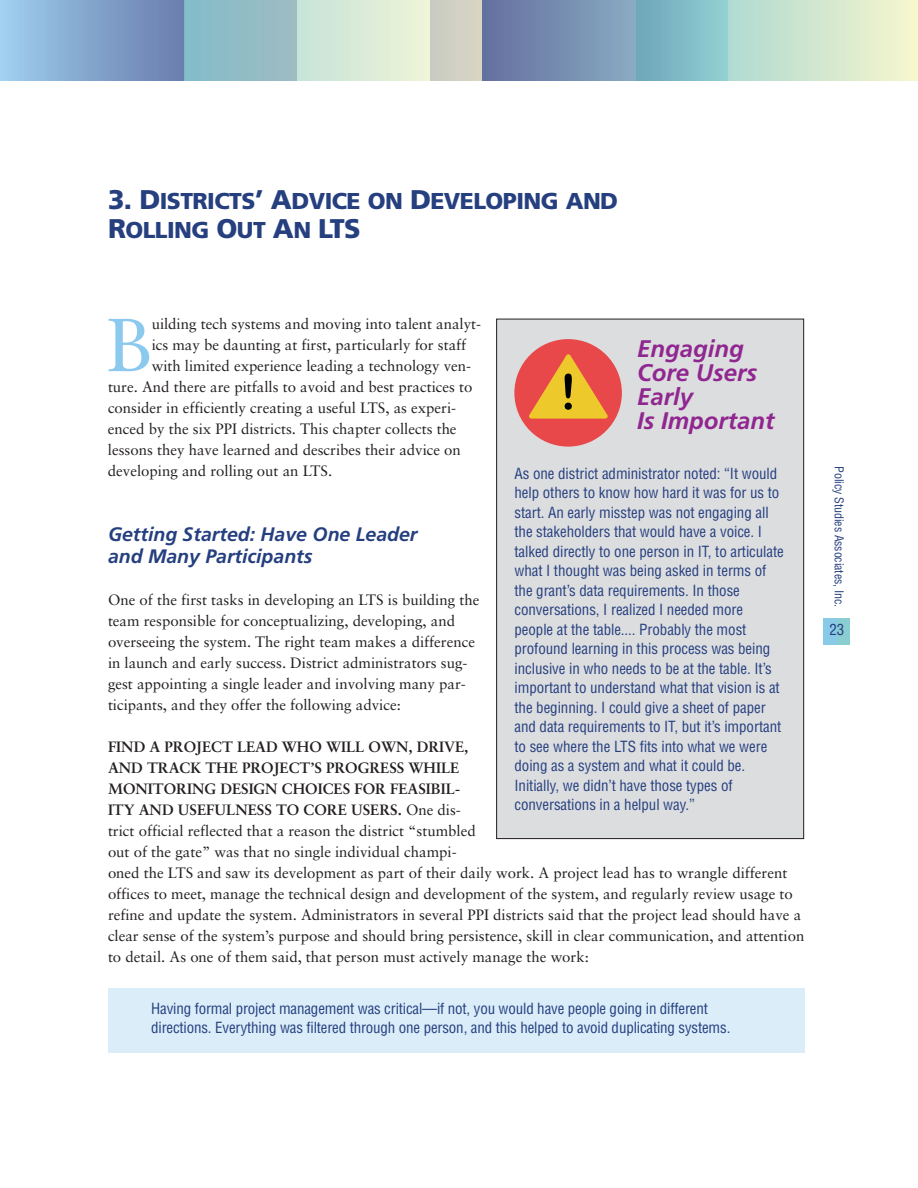
<style>
.page{position:relative;width:918px;height:1188px;background:#fff}
.page>*{position:absolute;margin:0;border:0;box-sizing:border-box;transform-origin:0 0}
.t1{font:75.15px "Sabon";color:#8bc9ee}
.t2{font:italic 700 24px/24px "Frutiger";color:#90268f}
.t3{font:900 22.95px/28.5px "Frutiger";letter-spacing:-.025em;color:#253f7f}
.t4{font:italic 700 19.5px/22.5px "Frutiger";color:#253f7f}
.t5{font:15px/21px "Sabon";color:#231f20}
.t6{font:condensed 15px/19.5px "Helvetica LT Std";letter-spacing:-.005em;color:#253f7f}
.t7{font:condensed 12px "Helvetica LT Std";letter-spacing:-.01em;color:#253f7f}
.s1{font-size:27px}
.s2{font-weight:700}
</style>
<div class="page">
<div style="left:108px;top:988px;width:697px;height:65px;background:#daedf9"></div>
<div style="left:824px;top:618px;width:26px;height:27px;background:#8aced2"></div>
<div style="left:824px;top:618px;width:13px;height:27px;background:#89cae7"></div>
<svg style="left:728px;top:0;width:190px;height:81px;background:#d3e8cf"></svg>
<img style="left:0;top:0;width:728px;height:81px">
<img style="left:184px;top:0;width:113px;height:81px">
<div style="left:497px;top:319px;width:307px;height:520px;background:#dcdddf"></div>
<div style="left:496px;top:319px;width:308px;height:520px;border:1px solid #231f20"></div>
<div style="left:514px;top:339px;width:108px;height:108px;background:#e84849;border-radius:50%"></div>
<svg style="left:529px;top:354px;width:79px;height:65px"></svg>
<h3 class="t3" style="left:108px;top:189px;width:512px"><span class="s1">3. D</span>ISTRICTS<span class="s1">’ A</span>DVICE ON <span class="s1">D</span>EVELOPING AND<br><span class="s1">R</span>OLLING <span class="s1">O</span>UT <span class="s1">A</span>N <span class="s1">LTS</span></h3>
<h1 class="t1" style="left:106px;top:314px;width:47px">B</h1>
<p class="t5" style="left:152px;top:315px;width:331px">uilding tech systems and moving into talent analyt-</p>
<p class="t5" style="left:152px;top:336px;width:316px">ics may be daunting at first, particularly for staff</p>
<p class="t5" style="left:152px;top:357px;width:321px">with limited experience leading a technology ven-</p>
<p class="t5" style="left:108px;top:378px;width:366px">ture. And there are pitfalls to avoid and best practices to</p>
<p class="t5" style="left:108px;top:399px;width:350px">consider in efficiently creating a useful LTS, as experi-</p>
<p class="t5" style="left:108px;top:420px;width:350px">enced by the six PPI districts. This chapter collects the</p>
<p class="t5" style="left:108px;top:441px;width:354px">lessons they have learned and describes their advice on</p>
<p class="t5" style="left:108px;top:462px;width:226px">developing and rolling out an LTS.</p>
<h2 class="t2" style="left:637px;top:339px;width:139px">Engaging<br>Core Users<br>Early<br>Is Important</h2>
<p class="t6" style="left:514px;top:465px;width:271px">As one district administrator noted: “It would help others to know how hard it was for us to start. An early misstep was not engaging all the stakeholders that would have a voice. I talked directly to one person in IT, to articulate what I thought was being asked in terms of the grant’s data requirements. In those conversations, I realized I needed more people at the table.... Probably the most profound learning in this process was being inclusive in who needs to be at the table. It’s important to understand what that vision is at the beginning. I could give a sheet of paper and data requirements to IT, but it’s important to see where the LTS fits into what we were doing as a system and what it could be.<br>Initially, we didn’t have those types of conversations in a helpul way.”</p>
<h3 class="t4" style="left:108px;top:524px;width:311px">Getting Started: Have One Leader and Many Participants</h3>
<p class="t5" style="left:108px;top:591px;width:373px">One of the first tasks in developing an LTS is building the team responsible for conceptualizing, developing, and overseeing the system. The right team makes a difference in launch and early success. District administrators sug&shy;gest appointing a single leader and involving many par&shy;ticipants, and they offer the following advice:</p>
<p class="t5" style="left:108px;top:738px;width:698px"><span class="s2">FIND A PROJECT LEAD WHO WILL OWN, DRIVE,<br>AND TRACK THE PROJECT’S PROGRESS WHILE<br>MONITORING DESIGN CHOICES FOR FEASIBIL-<br>ITY AND USEFULNESS TO CORE USERS.</span> One dis-<br>trict official reflected that a reason the district “stumbled<br>out of the gate” was that no single individual champi-<br>oned the LTS and saw its development as part of their daily work. A project lead has to wrangle different offices to meet, manage the technical design and development of the system, and regularly review usage to refine and update the system. Administrators in several PPI districts said that the project lead should have a clear sense of the system’s purpose and should bring persistence, skill in clear communication, and attention to detail. As one of them said, that person must actively manage the work:</p>
<p class="t6" style="left:151px;top:1000px;width:581px">Having formal project management was critical—if not, you would have people going in different directions. Everything was filtered through one person, and this helped to avoid duplicating systems.</p>
<p class="t7" style="left:844px;top:466px;width:142px;rotate:90deg">Policy Studies Associates, Inc.</p>
<p class="t6" style="left:830px;top:621px;width:16px">23</p>
</div>
